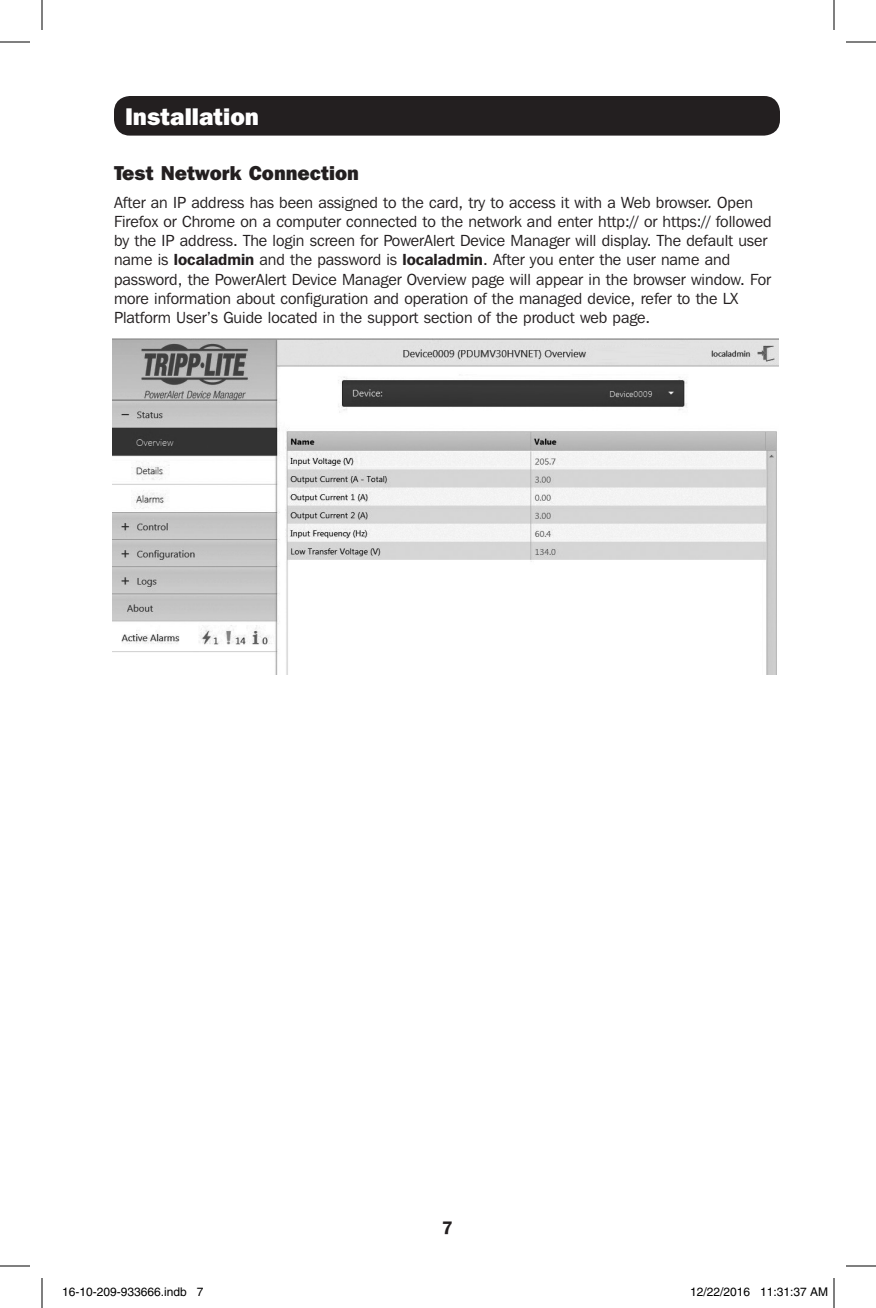
<style>
.page{position:relative;width:876px;height:1308px;background:#fff}
.page>*{position:absolute;margin:0;border:0;box-sizing:border-box;transform-origin:0 0}
.t1{font:800 24px "Franklin Gothic IT Cby BT";color:#fff}
.t2{font:800 20px "Franklin Gothic IT Cby BT";color:#231f20}
.t3{font:600 18px "Franklin Gothic IT Cby BT";color:#231f20}
.t4{font:16px/19.2px "Franklin Gothic IT Cby BT";color:#231f20}
.t5{font:12px "Helvetica";color:#000}
.s1{font-weight:600}
</style>
<div class="page">
<div style="left:114px;top:96px;width:666px;height:40px;background:#231f20;border-radius:16px"></div>
<img style="left:112px;top:339px;width:666px;height:336px">
<hr style="left:0;top:42px;width:30px;height:1px;background:#000">
<hr style="left:846px;top:42px;width:30px;height:1px;background:#000">
<hr style="left:0;top:1266px;width:30px;height:1px;background:#000">
<hr style="left:846px;top:1266px;width:30px;height:1px;background:#000">
<hr style="left:42px;top:0;width:1px;height:30px;background:#000">
<hr style="left:42px;top:1278px;width:1px;height:30px;background:#000">
<hr style="left:834px;top:0;width:1px;height:30px;background:#000">
<hr style="left:834px;top:1278px;width:1px;height:30px;background:#000">
<div style="left:87px;top:1288px;width:5px;height:8px;border:1px solid #fff;border-radius:50%"></div>
<div style="left:86px;top:1287px;width:7px;height:10px;border:1px solid #fff;border-radius:50%"></div>
<div style="left:731px;top:1288px;width:5px;height:8px;border:1px solid #fff;border-radius:50%"></div>
<div style="left:730px;top:1287px;width:7px;height:10px;border:1px solid #fff;border-radius:50%"></div>
<p class="t1" style="left:125px;top:102px;width:135px">Installation</p>
<p class="t2" style="left:114px;top:160px;width:246px">Test Network Connection</p>
<p class="t4" style="left:114px;top:192px;width:659px">After an IP address has been assigned to the card, try to access it with a Web browser. Open Firefox or Chrome on a computer connected to the network and enter http:// or https:// followed by the IP address. The login screen for PowerAlert Device Manager will display. The default user name is <span class="s1">localadmin</span> and the password is <span class="s1">localadmin</span>. After you enter the user name and password, the PowerAlert Device Manager Overview page will appear in the browser window. For more information about configuration and operation of the managed device, refer to the LX Platform User’s Guide located in the support section of the product web page.</p>
<p class="t3" style="left:442px;top:1217px;width:12px">7</p>
<p class="t5" style="left:62px;top:1285px;width:143px">16-10-209-933666.indb 7</p>
<p class="t5" style="left:690px;top:1285px;width:140px">12/22/2016 11:31:37 AM</p>
</div>
